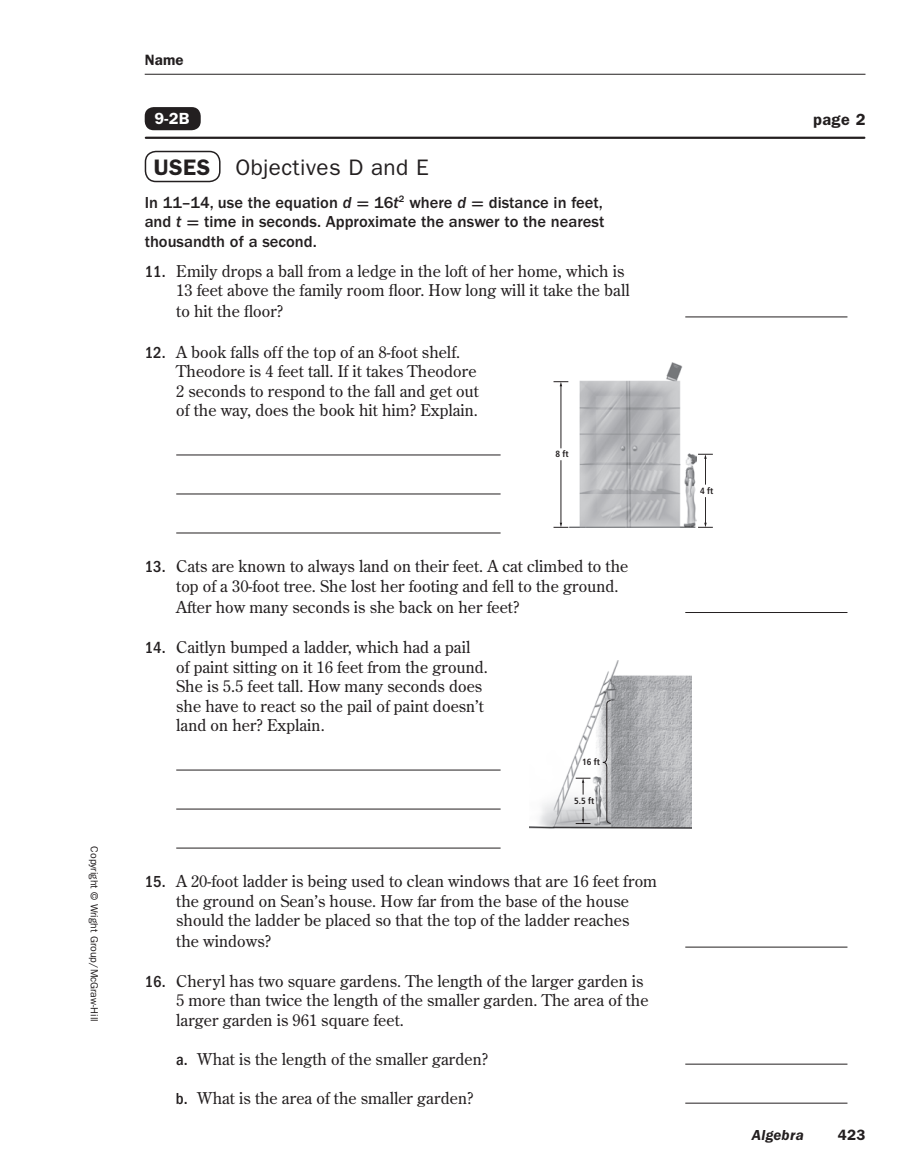
<style>
.page{position:relative;width:918px;height:1176px;background:#fff}
.page>*{position:absolute;margin:0;border:0;box-sizing:border-box;transform-origin:0 0}
.t1{font:22.5px "ITC Franklin Gothic Std";letter-spacing:.02em;color:#231f20}
.t2{font:500 16.5px/19.5px "ITC Franklin Gothic Std";color:#231f20;text-align:justify}
.t3{font:16.2px/19.5px "Century Old Style Std";letter-spacing:.005em;color:#231f20}
.t4{font:600 16.2px "ITC Franklin Gothic Std";color:#231f20}
.t5{font:600 16.2px "ITC Franklin Gothic Std";color:#fff}
.t6{font:italic 600 15px "ITC Franklin Gothic Std";letter-spacing:.025em;color:#231f20}
.t7{font:600 15px "ITC Franklin Gothic Std";letter-spacing:.01em;color:#231f20}
.t8{font:10.5px "ITC Franklin Gothic Std";color:#231f20}
.t9{font:700 condensed 9px "Frutiger LT Std";color:#231f20}
.s1{font-weight:600}
.s2{font-family:"ITC Franklin Gothic Std Med It";font-weight:400}
.s3{font-family:"Uni Math";font-weight:700;font-size:16.2px}
.s4{font-family:"ITC Franklin Gothic Std";font-weight:500;font-stretch:condensed;font-size:16.5px}
</style>
<div class="page">
<hr style="left:145px;top:74px;width:720px;height:1px;background:#231f20">
<hr style="left:146px;top:137px;width:717px;height:2px;background:#231f20">
<div style="left:145px;top:151px;width:75px;height:31px;border:2px solid #231f20;border-radius:10px"></div>
<hr style="left:685px;top:316px;width:162px;height:1px;background:#231f20">
<hr style="left:176px;top:454px;width:324px;height:1px;background:#231f20">
<hr style="left:176px;top:493px;width:324px;height:1px;background:#231f20">
<hr style="left:176px;top:532px;width:324px;height:1px;background:#231f20">
<hr style="left:685px;top:612px;width:162px;height:1px;background:#231f20">
<hr style="left:176px;top:769px;width:324px;height:1px;background:#231f20">
<hr style="left:176px;top:808px;width:324px;height:1px;background:#231f20">
<hr style="left:176px;top:847px;width:324px;height:1px;background:#231f20">
<hr style="left:685px;top:946px;width:162px;height:1px;background:#231f20">
<hr style="left:685px;top:1063px;width:162px;height:1px;background:#231f20">
<hr style="left:685px;top:1102px;width:162px;height:1px;background:#231f20">
<div style="left:145px;top:107px;width:56px;height:23px;background:#231f20;border-radius:9px"></div>
<svg style="left:698px;top:497px;width:14px;height:31px"></svg>
<svg style="left:698px;top:454px;width:14px;height:30px"></svg>
<hr style="left:560px;top:460px;width:1px;height:63px;background:#231f20">
<hr style="left:560px;top:385px;width:1px;height:63px;background:#231f20">
<svg style="left:553px;top:523px;width:15px;height:5px"></svg>
<svg style="left:553px;top:381px;width:15px;height:5px"></svg>
<img style="left:569px;top:363px;width:127px;height:165px">
<img style="left:529px;top:660px;width:161px;height:168px">
<svg style="left:575px;top:700px;width:36px;height:124px"></svg>
<p class="t8" style="left:98px;top:846px;width:177px;rotate:90deg">Copyright © Wright Group/McGraw-Hill</p>
<p class="t7" style="left:145px;top:55px;width:40px">Name</p>
<p class="t5" style="left:154px;top:113px;width:36px">9-2B</p>
<p class="t1" style="left:154px;top:159px;width:276px"><span class="s1">USES</span> Objectives D and E</p>
<p class="t2" style="left:145px;top:194px;width:461px">In 11–14, use the equation <span class="s2">d</span> <span class="s3">=</span> 16<span class="s2">t</span><sup>2</sup> where <span class="s2">d</span> <span class="s3">=</span> distance in feet, and <span class="s2">t</span> <span class="s3">=</span> time in seconds. Approximate the answer to the nearest thousandth of a second.</p>
<p class="t3" style="left:176px;top:262px;width:454px;text-indent:-31px"><span class="s4">11.</span> Emily drops a ball from a ledge in the loft of her home, which is<br>13 feet above the family room floor. How long will it take the ball</p>
<p class="t3" style="left:176px;top:303px;width:108px">to hit the floor?</p>
<p class="t3" style="left:176px;top:343px;width:304px;text-indent:-32px"><span class="s4">12.</span> A book falls off the top of an 8-foot shelf.<br>Theodore is 4 feet tall. If it takes Theodore 2 seconds to respond to the fall and get out of the way, does the book hit him? Explain.</p>
<p class="t9" style="left:555px;top:449px;width:15px">8 ft</p>
<p class="t3" style="left:176px;top:558px;width:453px;text-indent:-32px"><span class="s4">13.</span> Cats are known to always land on their feet. A cat climbed to the top of a 30-foot tree. She lost her footing and fell to the ground.</p>
<p class="t3" style="left:176px;top:598px;width:344px">After how many seconds is she back on her feet?</p>
<p class="t3" style="left:176px;top:639px;width:313px;text-indent:-32px"><span class="s4">14.</span> Caitlyn bumped a ladder, which had a pail<br>of paint sitting on it 16 feet from the ground.<br>She is 5.5 feet tall. How many seconds does she have to react so the pail of paint doesn’t land on her? Explain.</p>
<p class="t9" style="left:581px;top:756px;width:19px">16 ft</p>
<p class="t9" style="left:574px;top:796px;width:22px">5.5 ft</p>
<p class="t3" style="left:145px;top:873px;width:513px;text-align:center"><span class="s4">15.</span> A 20-foot ladder is being used to clean windows that are 16 feet from the ground on Sean’s house. How far from the base of the house<br>should the ladder be placed so that the top of the ladder reaches</p>
<p class="t3" style="left:176px;top:933px;width:96px">the windows?</p>
<p class="t3" style="left:176px;top:972px;width:473px;text-indent:-32px"><span class="s4">16.</span> Cheryl has two square gardens. The length of the larger garden is<br>5 more than twice the length of the smaller garden. The area of the larger garden is 961 square feet.</p>
<p class="t3" style="left:176px;top:1050px;width:313px"><span class="s4">a.</span> What is the length of the smaller garden?</p>
<p class="t3" style="left:176px;top:1089px;width:299px"><span class="s4">b.</span> What is the area of the smaller garden?</p>
<p class="t4" style="left:812px;top:113px;width:54px">page 2</p>
<p class="t9" style="left:699px;top:486px;width:15px">4 ft</p>
<p class="t6" style="left:751px;top:1129px;width:54px">Algebra</p>
<p class="t7" style="left:837px;top:1129px;width:29px">423</p>
</div>
